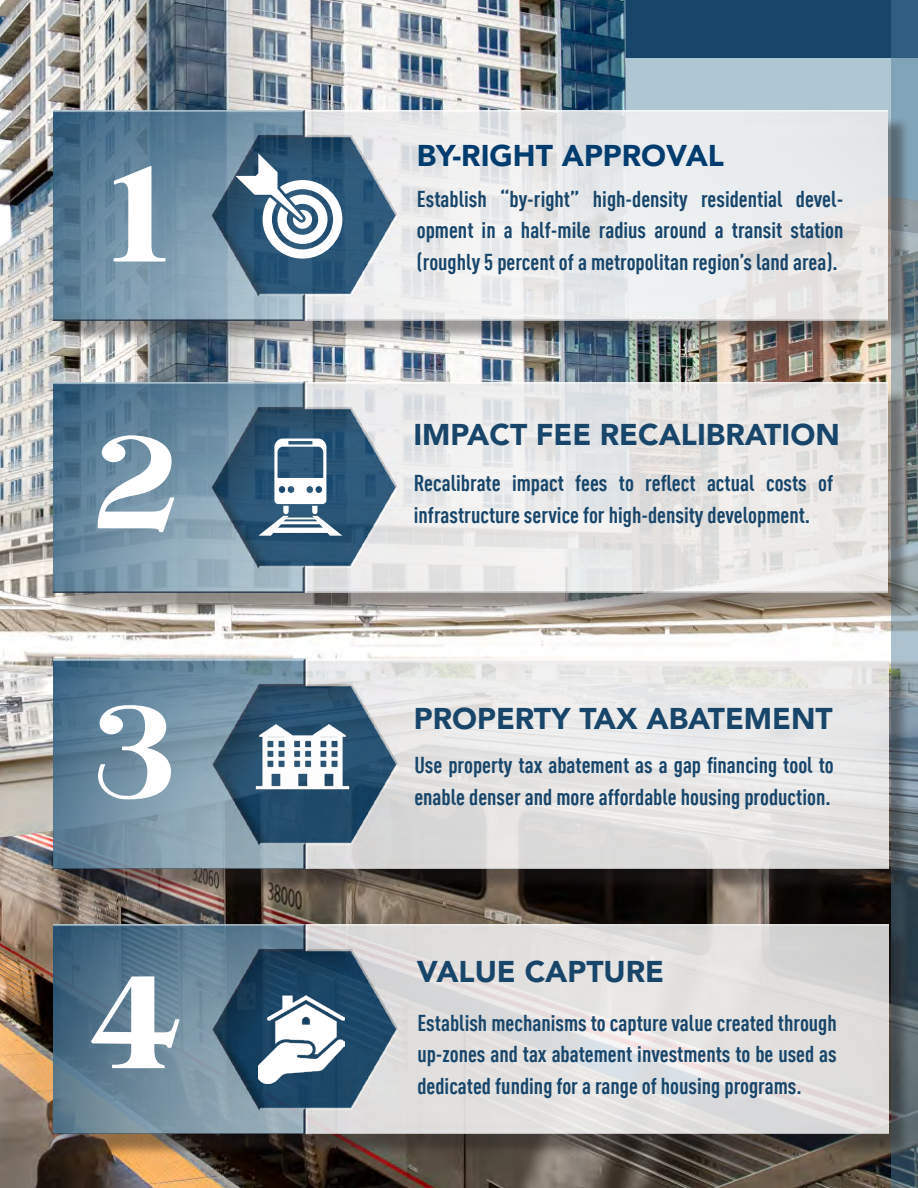
<style>
.page{position:relative;width:918px;height:1188px;background:#fff}
.page>*{position:absolute;margin:0;border:0;box-sizing:border-box;transform-origin:0 0}
.t1{font:700 expanded 127.5px "Ames'Text";color:#fff}
.Std_Paragraph{font:900 30px "Avenir";color:#18466b}
.Std_Paragraph-2{font:900 30px "Avenir";color:#003c6e}
.t2{font:700 condensed 22.5px/31.5px "DIN Offc";color:#18466b;text-align:justify}
</style>
<div class="page">
<img style="left:0;top:0;width:891px;height:1188px">
<svg style="left:891px;top:0;width:27px;height:1188px;background:#677e8b"></svg>
<div style="left:60px;top:116px;width:850px;height:226px;background:#231f20;opacity:.49"></div>
<img style="left:53px;top:110px;width:835px;height:210px">
<div style="left:60px;top:388px;width:850px;height:226px;background:#231f20;opacity:.49"></div>
<img style="left:53px;top:382px;width:835px;height:210px">
<div style="left:60px;top:665px;width:851px;height:226px;background:#231f20;opacity:.49"></div>
<img style="left:54px;top:659px;width:834px;height:210px">
<div style="left:60px;top:930px;width:851px;height:226px;background:#231f20;opacity:.49"></div>
<img style="left:54px;top:924px;width:834px;height:210px">
<svg style="left:235px;top:153px;width:107px;height:106px"></svg>
<svg style="left:258px;top:439px;width:84px;height:97px"></svg>
<img style="left:242px;top:708px;width:119px;height:93px">
<img style="left:258px;top:996px;width:86px;height:88px">
<p class="t1" style="left:110px;top:128px;width:61px">1</p>
<p class="t1" style="left:93px;top:395px;width:85px">2</p>
<p class="t1" style="left:93px;top:664px;width:84px">3</p>
<p class="t1" style="left:85px;top:934px;width:100px">4</p>
<p class="Std_Paragraph-2" style="left:417px;top:130px;width:309px">BY-RIGHT APPROVAL</p>
<p class="t2" style="left:417px;top:183px;width:428px">Establish “by-right” high-density residential devel&shy;opment in a half-mile radius around a transit station (roughly 5 percent of a metropolitan region’s land area).</p>
<p class="Std_Paragraph" style="left:413px;top:409px;width:428px">IMPACT FEE RECALIBRATION</p>
<p class="t2" style="left:414px;top:467px;width:421px">Recalibrate impact fees to reflect actual costs of infrastructure service for high-density development.</p>
<p class="Std_Paragraph" style="left:414px;top:693px;width:420px">PROPERTY TAX ABATEMENT</p>
<p class="t2" style="left:414px;top:749px;width:421px">Use property tax abatement as a gap financing tool to enable denser and more affordable housing production.</p>
<p class="Std_Paragraph" style="left:417px;top:946px;width:249px">VALUE CAPTURE</p>
<p class="t2" style="left:417px;top:1006px;width:421px">Establish mechanisms to capture value created through up-zones and tax abatement investments to be used as dedicated funding for a range of housing programs.</p>
</div>
